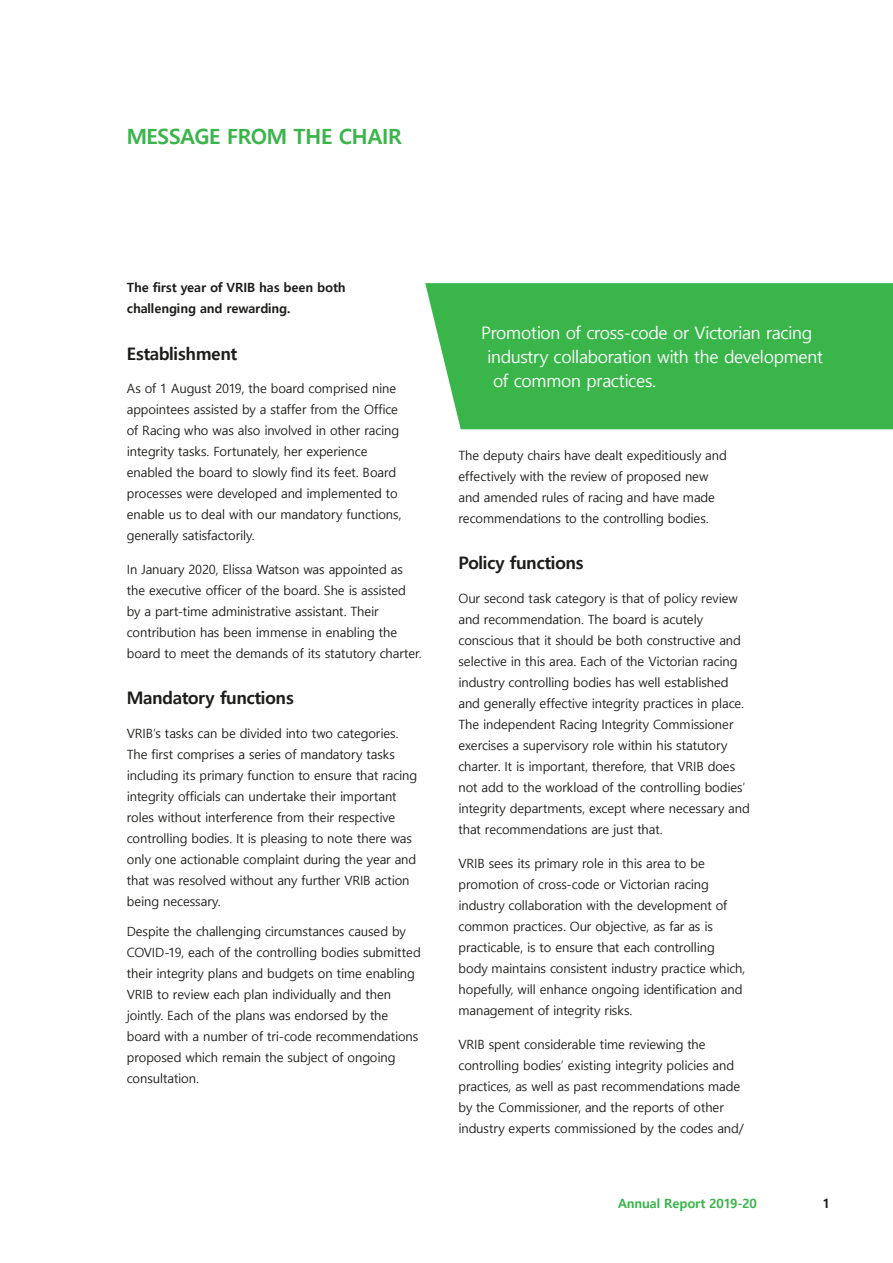
<style>
.page{position:relative;width:893px;height:1263px;background:#fff}
.page>*{position:absolute;margin:0;border:0;box-sizing:border-box;transform-origin:0 0}
.t1{font:700 21px "Malgun Gothic";letter-spacing:-.02em;color:#39b54a}
.t2{font:17.25px "Malgun Gothic";letter-spacing:-.02em;color:#fff}
.t3{font:700 17.25px "Malgun Gothic";letter-spacing:-.02em;color:#1d1d1b}
.t4{font:12.75px/21px "Malgun Gothic";letter-spacing:-.01em;color:#1d1d1b}
.t5{font:700 12.75px/21px "Malgun Gothic";letter-spacing:-.005em;color:#1d1d1b}
.t6{font:700 12.75px "Malgun Gothic";letter-spacing:-.005em;color:#39b54a}
</style>
<div class="page">
<div style="left:425px;top:283px;width:468px;height:146px;background:#39b54a"></div>
<h1 class="t1" style="left:127px;top:123px;width:277px">MESSAGE FROM THE CHAIR</h1>
<p class="t5" style="left:127px;top:277px;width:220px">The first year of VRIB has been both challenging and rewarding.</p>
<h2 class="t3" style="left:127px;top:343px;width:112px">Establishment</h2>
<p class="t4" style="left:127px;top:379px;width:276px">As of 1 August 2019, the board comprised nine appointees assisted by a staffer from the Office of Racing who was also involved in other racing integrity tasks. Fortunately, her experience enabled the board to slowly find its feet. Board processes were developed and implemented to enable us to deal with our mandatory functions, generally satisfactorily.</p>
<p class="t4" style="left:127px;top:559px;width:296px">In January 2020, Elissa Watson was appointed as the executive officer of the board. She is assisted by a part-time administrative assistant. Their contribution has been immense in enabling the board to meet the demands of its statutory charter.</p>
<h2 class="t3" style="left:127px;top:688px;width:168px">Mandatory functions</h2>
<p class="t4" style="left:127px;top:723px;width:292px">VRIB’s tasks can be divided into two categories.<br>The first comprises a series of mandatory tasks including its primary function to ensure that racing integrity officials can undertake their important roles without interference from their respective controlling bodies. It is pleasing to note there was only one actionable complaint during the year and that was resolved without any further VRIB action being necessary.</p>
<p class="t4" style="left:127px;top:921px;width:295px">Despite the challenging circumstances caused by COVID-19, each of the controlling bodies submitted their integrity plans and budgets on time enabling VRIB to review each plan individually and then jointly. Each of the plans was endorsed by the board with a number of tri-code recommendations proposed which remain the subject of ongoing consultation.</p>
<h2 class="t2" style="left:481px;top:323px;width:332px">Promotion of cross-code or Victorian racing</h2>
<h2 class="t2" style="left:487px;top:347px;width:337px">industry collaboration with the development</h2>
<h2 class="t2" style="left:493px;top:371px;width:164px">of common practices.</h2>
<p class="t4" style="left:458px;top:445px;width:270px">The deputy chairs have dealt expeditiously and effectively with the review of proposed new and amended rules of racing and have made recommendations to the controlling bodies.</p>
<h2 class="t3" style="left:458px;top:553px;width:127px">Policy functions</h2>
<p class="t4" style="left:458px;top:588px;width:293px">Our second task category is that of policy review and recommendation. The board is acutely conscious that it should be both constructive and selective in this area. Each of the Victorian racing industry controlling bodies has well established and generally effective integrity practices in place.<br>The independent Racing Integrity Commissioner exercises a supervisory role within his statutory charter. It is important, therefore, that VRIB does not add to the workload of the controlling bodies’ integrity departments, except where necessary and that recommendations are just that.</p>
<p class="t4" style="left:458px;top:853px;width:288px">VRIB sees its primary role in this area to be promotion of cross-code or Victorian racing industry collaboration with the development of common practices. Our objective, as far as is practicable, is to ensure that each controlling body maintains consistent industry practice which, hopefully, will enhance ongoing identification and management of integrity risks.</p>
<p class="t4" style="left:458px;top:1034px;width:287px">VRIB spent considerable time reviewing the controlling bodies’ existing integrity policies and practices, as well as past recommendations made by the Commissioner, and the reports of other industry experts commissioned by the codes and/</p>
<p class="t6" style="left:618px;top:1195px;width:140px">Annual Report 2019-20</p>
<p class="t5" style="left:822px;top:1193px;width:9px">1</p>
</div>
